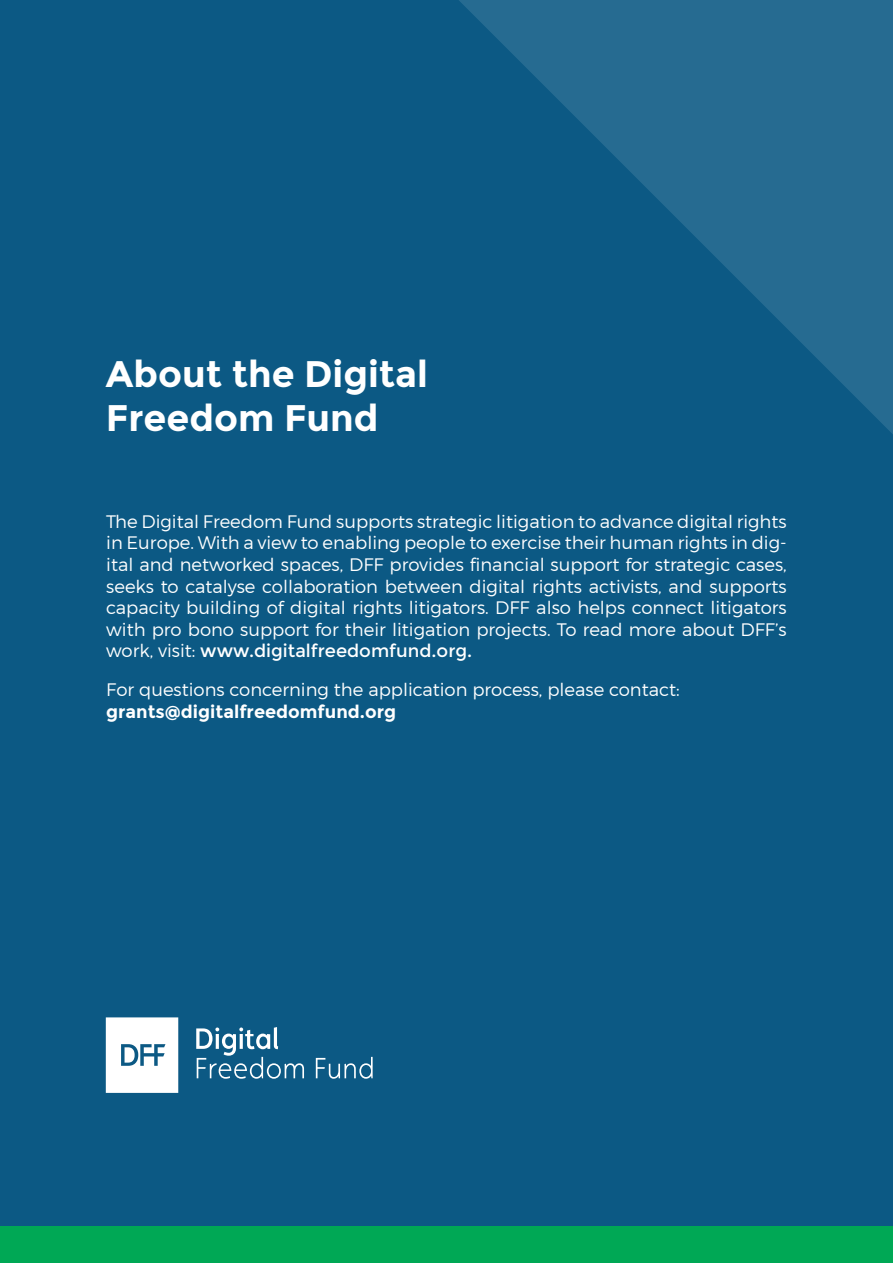
<style>
.page{position:relative;width:893px;height:1263px;background:#0c5984}
.page>*{position:absolute;margin:0;border:0;box-sizing:border-box;transform-origin:0 0}
.t1{font:700 37.05px/44.4px "Montserrat";color:#fff}
.t2{font:300 18px/21.6px "Montserrat";color:#fff;text-align:justify}
.t3{font:700 18px "Montserrat";color:#fff}
.s1{font-weight:400}
</style>
<div class="page">
<div style="left:0;top:1227px;width:893px;height:36px;background:#00a855"></div>
<svg style="left:459px;top:0;width:434px;height:434px;fill:#236990"></svg>
<svg style="left:196px;top:1027px;width:108px;height:52px"></svg>
<svg style="left:316px;top:1057px;width:57px;height:22px"></svg>
<svg style="left:106px;top:1017px;width:72px;height:76px;background:#e9f0f4"></svg>
<p class="t1" style="left:106px;top:351px;width:324px">About the Digital<br>Freedom Fund</p>
<p class="t2" style="left:106px;top:510px;width:682px">The Digital Freedom Fund supports strategic litigation to advance digital rights in Europe. With a view to enabling people to exercise their human rights in dig&shy;ital and networked spaces, DFF provides financial support for strategic cases, seeks to catalyse collaboration between digital rights activists, and supports capacity building of digital rights litigators. DFF also helps connect litigators with pro bono support for their litigation projects. To read more about DFF’s work, visit: <span class="s1">www.digitalfreedomfund.org.</span></p>
<p class="t2" style="left:106px;top:678px;width:575px">For questions concerning the application process, please contact:</p>
<p class="t3" style="left:106px;top:700px;width:291px">grants@digitalfreedomfund.org</p>
</div>
